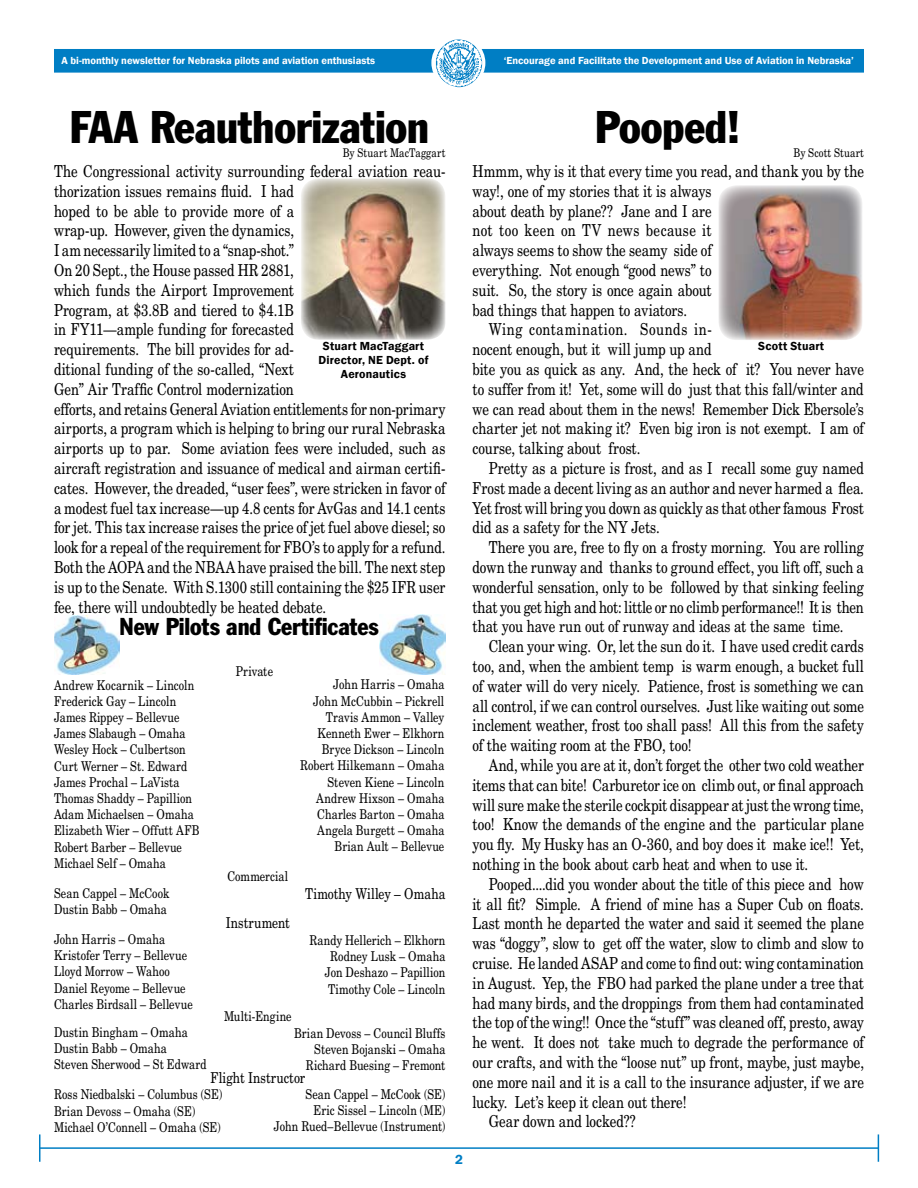
<style>
.page{position:relative;width:918px;height:1188px;background:#fff}
.page>*{position:absolute;margin:0;border:0;box-sizing:border-box;transform-origin:0 0}
.t1{font:condensed 45px "Franklin Gothic";letter-spacing:-.005em;color:#000}
.t2{font:condensed 24px "Franklin Gothic";letter-spacing:-.005em;color:#000}
.t3{font:16.5px/19.8px "New Century Schlbk";letter-spacing:-.005em;color:#000;scale:.8 1}
.t4{font:16.5px "New Century Schlbk";letter-spacing:.025em;color:#000;scale:.8 1}
.t5{font:16.5px "New Century Schlbk";letter-spacing:.045em;color:#000;scale:.8 1}
.t6{font:15px "New Century Schlbk";letter-spacing:.01em;color:#000;scale:.8 1}
.t7{font:13.5px/16.2px "New Century Schlbk";letter-spacing:.01em;color:#000;scale:.8 1}
.t8{font:600 12px/14.4px "Franklin Gothic";letter-spacing:.015em;color:#000;text-align:center}
.t9{font:12px "New Century Schlbk";letter-spacing:.015em;color:#000;scale:.8 1}
.t10{font:600 10.5px "Franklin Gothic";color:#fff}
</style>
<div class="page">
<div style="left:55px;top:50px;width:808px;height:22px;background:#007ec4"></div>
<div style="left:54px;top:49px;width:810px;height:24px;border:2px solid #007ec4"></div>
<div style="left:431px;top:36px;width:54px;height:54px;border:2px solid #fff;border-radius:50%"></div>
<img style="left:436px;top:39px;width:46px;height:48px">
<hr style="left:39px;top:1147px;width:839px;height:2px;background:#007ec4">
<svg style="left:39px;top:1134px;width:1px;height:28px"></svg>
<svg style="left:878px;top:1134px;width:1px;height:28px"></svg>
<img style="left:718px;top:185px;width:145px;height:155px;border-radius:18px">
<img style="left:301px;top:178px;width:145px;height:162px;border-radius:18px">
<img style="left:54px;top:616px;width:65px;height:59px">
<img style="left:379px;top:614px;width:66px;height:60px">
<p class="t10" style="left:62px;top:54px;width:315px">A bi-monthly newsletter for Nebraska pilots and aviation enthusiasts</p>
<p class="t10" style="left:504px;top:54px;width:352px">‘Encourage and Facilitate the Development and Use of Aviation in Nebraska’</p>
<h1 class="t1" style="left:70px;top:99px;width:361px">FAA Reauthorization</h1>
<p class="t9" style="left:343px;top:146px;width:130px">By Stuart MacTaggart</p>
<p class="t3" style="left:54px;top:161px;width:491px">The Congressional activity surrounding federal aviation reau&shy;thorization issues remains fluid. I had<br>hoped to be able to provide more of a<br>wrap-up. However, given the dynamics,<br>I am necessarily limited to a “snap-shot.”<br>On 20 Sept., the House passed HR 2881,<br>which funds the Airport Improvement<br>Program, at $3.8B and tiered to $4.1B<br>in FY11—ample funding for forecasted<br>requirements. The bill provides for ad-<br>ditional funding of the so-called, “Next<br>Gen” Air Traffic Control modernization<br>efforts, and retains General Aviation entitlements for non-primary airports, a program which is helping to bring our rural Nebraska airports up to par. Some aviation fees were included, such as aircraft registration and issuance of medical and airman certifi&shy;cates. However, the dreaded, “user fees”, were stricken in favor of a modest fuel tax increase—up 4.8 cents for AvGas and 14.1 cents for jet. This tax increase raises the price of jet fuel above diesel; so look for a repeal of the requirement for FBO’s to apply for a refund.<br>Both the AOPA and the NBAA have praised the bill. The next step is up to the Senate. With S.1300 still containing the $25 IFR user fee, there will undoubtedly be heated debate.</p>
<p class="t8" style="left:318px;top:339px;width:112px">Stuart MacTaggart<br>Director, NE Dept. of<br>Aeronautics</p>
<h2 class="t2" style="left:120px;top:612px;width:261px">New Pilots and Certificates</h2>
<p class="t7" style="left:236px;top:663px;width:48px">Private</p>
<p class="t7" style="left:54px;top:677px;width:184px">Andrew Kocarnik – Lincoln<br>Frederick Gay – Lincoln<br>James Rippey – Bellevue<br>James Slabaugh – Omaha<br>Wesley Hock – Culbertson<br>Curt Werner – St. Edward<br>James Prochal – LaVista<br>Thomas Shaddy – Papillion<br>Adam Michaelsen – Omaha<br>Elizabeth Wier – Offutt AFB<br>Robert Barber – Bellevue<br>Michael Self – Omaha</p>
<p class="t7" style="left:300px;top:676px;width:182px;text-align:right">John Harris – Omaha<br>John McCubbin – Pickrell<br>Travis Ammon – Valley<br>Kenneth Ewer – Elkhorn<br>Bryce Dickson – Lincoln<br>Robert Hilkemann – Omaha<br>Steven Kiene – Lincoln<br>Andrew Hixson – Omaha<br>Charles Barton – Omaha<br>Angela Burgett – Omaha<br>Brian Ault – Bellevue</p>
<p class="t7" style="left:227px;top:868px;width:78px">Commercial</p>
<p class="t7" style="left:54px;top:885px;width:146px">Sean Cappel – McCook<br>Dustin Babb – Omaha</p>
<p class="t6" style="left:305px;top:885px;width:177px">Timothy Willey – Omaha</p>
<p class="t6" style="left:226px;top:914px;width:82px">Instrument</p>
<p class="t7" style="left:54px;top:931px;width:175px">John Harris – Omaha<br>Kristofer Terry – Bellevue<br>Lloyd Morrow – Wahoo<br>Daniel Reyome – Bellevue<br>Charles Birdsall – Bellevue</p>
<p class="t7" style="left:309px;top:932px;width:172px;text-align:right">Randy Hellerich – Elkhorn<br>Rodney Lusk – Omaha<br>Jon Deshazo – Papillion<br>Timothy Cole – Lincoln</p>
<p class="t7" style="left:224px;top:1008px;width:86px">Multi-Engine</p>
<p class="t7" style="left:54px;top:1024px;width:192px">Dustin Bingham – Omaha<br>Dustin Babb – Omaha<br>Steven Sherwood – St Edward</p>
<p class="t7" style="left:294px;top:1025px;width:191px;text-align:right">Brian Devoss – Council Bluffs<br>Steven Bojanski – Omaha<br>Richard Buesing – Fremont</p>
<p class="t6" style="left:210px;top:1068px;width:120px">Flight Instructor</p>
<p class="t7" style="left:54px;top:1086px;width:212px">Ross Niedbalski – Columbus (SE)<br>Brian Devoss – Omaha (SE)<br>Michael O’Connell – Omaha (SE)</p>
<p class="t7" style="left:274px;top:1086px;width:216px;text-align:right">Sean Cappel – McCook (SE)<br>Eric Sissel – Lincoln (ME)<br>John Rued–Bellevue (Instrument)</p>
<h1 class="t1" style="left:595px;top:99px;width:148px">Pooped!</h1>
<p class="t9" style="left:794px;top:146px;width:90px">By Scott Stuart</p>
<p class="t3" style="left:472px;top:161px;width:491px">Hmmm, why is it that every time you read, and thank you by the</p>
<p class="t3" style="left:472px;top:181px;width:301px">way!, one of my stories that it is always</p>
<p class="t3" style="left:472px;top:201px;width:301px">about death by plane?? Jane and I are</p>
<p class="t4" style="left:472px;top:221px;width:300px">not too keen on TV news because it</p>
<p class="t3" style="left:472px;top:240px;width:301px">always seems to show the seamy side of</p>
<p class="t3" style="left:472px;top:260px;width:301px">everything. Not enough “good news” to</p>
<p class="t3" style="left:472px;top:280px;width:300px">suit. So, the story is once again about</p>
<p class="t3" style="left:472px;top:300px;width:270px">bad things that happen to aviators.</p>
<p class="t5" style="left:489px;top:320px;width:280px">Wing contamination. Sounds in-</p>
<p class="t3" style="left:472px;top:339px;width:301px">nocent enough, but it will jump up and</p>
<p class="t3" style="left:472px;top:359px;width:491px">bite you as quick as any. And, the heck of it? You never have</p>
<p class="t3" style="left:472px;top:379px;width:491px">to suffer from it! Yet, some will do just that this fall/winter and</p>
<p class="t3" style="left:472px;top:399px;width:491px">we can read about them in the news! Remember Dick Ebersole’s</p>
<p class="t3" style="left:472px;top:419px;width:491px">charter jet not making it? Even big iron is not exempt. I am of</p>
<p class="t3" style="left:472px;top:438px;width:211px">course, talking about frost.</p>
<p class="t3" style="left:489px;top:458px;width:471px">Pretty as a picture is frost, and as I recall some guy named</p>
<p class="t3" style="left:472px;top:478px;width:491px">Frost made a decent living as an author and never harmed a flea.</p>
<p class="t3" style="left:472px;top:498px;width:491px">Yet frost will bring you down as quickly as that other famous Frost</p>
<p class="t3" style="left:472px;top:518px;width:236px">did as a safety for the NY Jets.</p>
<p class="t3" style="left:489px;top:537px;width:471px">There you are, free to fly on a frosty morning. You are rolling</p>
<p class="t3" style="left:472px;top:557px;width:491px">down the runway and thanks to ground effect, you lift off, such a</p>
<p class="t3" style="left:472px;top:577px;width:491px">wonderful sensation, only to be followed by that sinking feeling</p>
<p class="t3" style="left:472px;top:597px;width:491px">that you get high and hot: little or no climb performance!! It is then</p>
<p class="t3" style="left:472px;top:617px;width:465px">that you have run out of runway and ideas at the same time.</p>
<p class="t3" style="left:489px;top:636px;width:471px">Clean your wing. Or, let the sun do it. I have used credit cards</p>
<p class="t3" style="left:472px;top:656px;width:491px">too, and, when the ambient temp is warm enough, a bucket full</p>
<p class="t3" style="left:472px;top:676px;width:491px">of water will do very nicely. Patience, frost is something we can</p>
<p class="t3" style="left:472px;top:696px;width:491px">all control, if we can control ourselves. Just like waiting out some</p>
<p class="t3" style="left:472px;top:716px;width:491px">inclement weather, frost too shall pass! All this from the safety</p>
<p class="t3" style="left:472px;top:735px;width:275px">of the waiting room at the FBO, too!</p>
<p class="t3" style="left:489px;top:755px;width:471px">And, while you are at it, don’t forget the other two cold weather</p>
<p class="t3" style="left:472px;top:775px;width:491px">items that can bite! Carburetor ice on climb out, or final approach</p>
<p class="t3" style="left:472px;top:795px;width:491px">will sure make the sterile cockpit disappear at just the wrong time,</p>
<p class="t3" style="left:472px;top:815px;width:491px">too! Know the demands of the engine and the particular plane</p>
<p class="t3" style="left:472px;top:834px;width:491px">you fly. My Husky has an O-360, and boy does it make ice!! Yet,</p>
<p class="t3" style="left:472px;top:854px;width:421px">nothing in the book about carb heat and when to use it.</p>
<p class="t3" style="left:489px;top:874px;width:471px">Pooped....did you wonder about the title of this piece and how</p>
<p class="t3" style="left:472px;top:894px;width:491px">it all fit? Simple. A friend of mine has a Super Cub on floats.</p>
<p class="t3" style="left:472px;top:914px;width:491px">Last month he departed the water and said it seemed the plane</p>
<p class="t3" style="left:472px;top:933px;width:491px">was “doggy”, slow to get off the water, slow to climb and slow to</p>
<p class="t3" style="left:472px;top:953px;width:491px">cruise. He landed ASAP and come to find out: wing contamination</p>
<p class="t3" style="left:472px;top:973px;width:491px">in August. Yep, the FBO had parked the plane under a tree that</p>
<p class="t3" style="left:472px;top:993px;width:491px">had many birds, and the droppings from them had contaminated</p>
<p class="t3" style="left:472px;top:1013px;width:491px">the top of the wing!! Once the “stuff” was cleaned off, presto, away</p>
<p class="t3" style="left:472px;top:1032px;width:491px">he went. It does not take much to degrade the performance of</p>
<p class="t3" style="left:472px;top:1052px;width:491px">our crafts, and with the “loose nut” up front, maybe, just maybe,</p>
<p class="t3" style="left:472px;top:1072px;width:491px">one more nail and it is a call to the insurance adjuster, if we are</p>
<p class="t3" style="left:472px;top:1092px;width:269px">lucky. Let’s keep it clean out there!</p>
<p class="t3" style="left:489px;top:1112px;width:185px">Gear down and locked??</p>
<p class="t8" style="left:758px;top:339px;width:67px">Scott Stuart</p>
</div>
